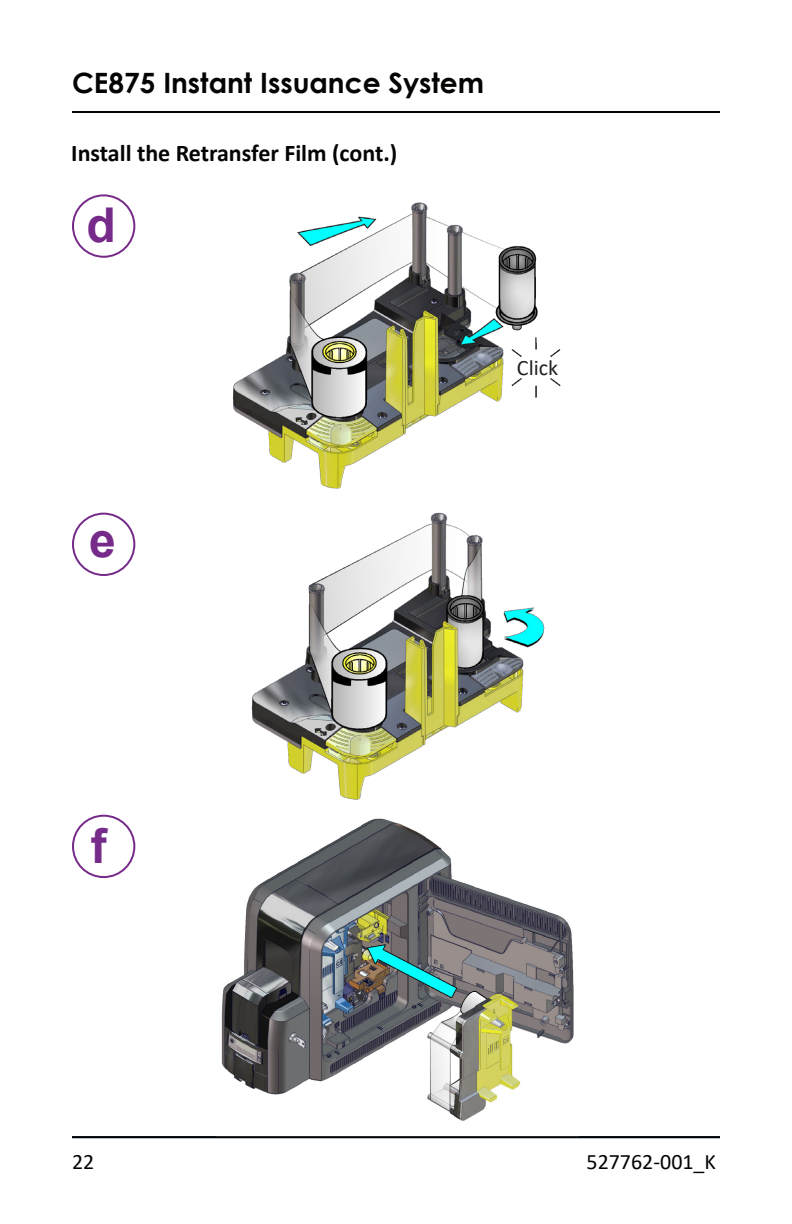
<style>
.page{position:relative;width:792px;height:1224px;background:#fff}
.page>*{position:absolute;margin:0;border:0;box-sizing:border-box;transform-origin:0 0}
.Letter{font:700 48px "Arial";color:#762b8a}
.t1{font:700 28px "Century Gothic";color:#040503}
.Heading_2{font:700 24px "Calibri";color:#040503}
.t2{font:22px "Calibri";color:#040503}
.Callout{font:22px "Calibri";color:#231f20}
</style>
<div class="page">
<div style="left:72px;top:194px;width:63px;height:64px;border:2px solid #772b89;border-radius:50%"></div>
<img style="left:221px;top:818px;width:353px;height:303px">
<img style="left:251px;top:512px;width:294px;height:288px">
<div style="left:72px;top:513px;width:63px;height:63px;border:2px solid #762b8a;border-radius:50%"></div>
<div style="left:72px;top:815px;width:63px;height:63px;border:2px solid #762b8a;border-radius:50%"></div>
<img style="left:233px;top:202px;width:328px;height:287px">
<div style="left:513px;top:357px;width:50px;height:23px;background:#fff;border-radius:50%"></div>
<hr style="left:72px;top:111px;width:648px;height:2px;background:#040503">
<hr style="left:72px;top:1136px;width:648px;height:2px;background:#040503">
<p class="t1" style="left:72px;top:62px;width:414px">CE875 Instant Issuance System</p>
<p class="Heading_2" style="left:71px;top:136px;width:328px">Install the Retransfer Film (cont.)</p>
<p class="Letter" style="left:86px;top:191px;width:31px">d</p>
<p class="Letter" style="left:89px;top:506px;width:28px">e</p>
<p class="Letter" style="left:91px;top:813px;width:17px">f</p>
<p class="Callout" style="left:517px;top:352px;width:43px">Click</p>
<p class="t2" style="left:72px;top:1146px;width:24px">22</p>
<p class="t2" style="left:587px;top:1146px;width:131px">527762-001_K</p>
</div>
